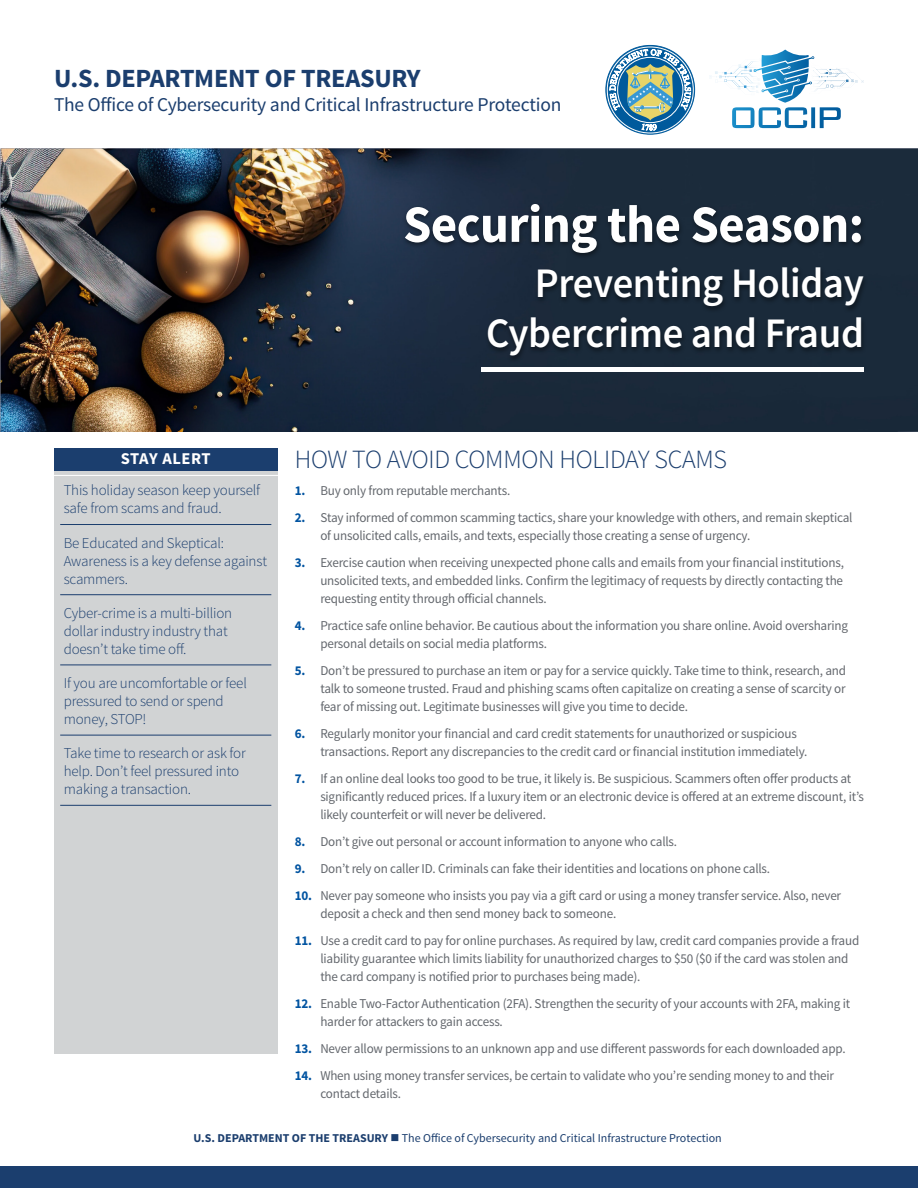
<style>
.page{position:relative;width:918px;height:1188px;background:#fff}
.page>*{position:absolute;margin:0;border:0;box-sizing:border-box;transform-origin:0 0}
.H1__Big_Titles{font:700 52.5px "Source Sans Pro";letter-spacing:-.01em;color:#fff}
.H1__Big_Titles-2{font:600 42px/49.5px "Source Sans Pro";letter-spacing:-.01em;color:#fff;text-align:right}
.H3__Subheading_1{font:300 26.25px "Source Sans Pro";letter-spacing:-.01em;color:#1b3e6e}
.t1{font:700 26.25px "Source Sans Pro";letter-spacing:-.01em;color:#1b3e6e}
.t2{font:19.5px "Source Sans Pro";letter-spacing:-.01em;color:#1b3e6e}
.Sidebar_front{font:700 16.5px "Source Sans Pro";letter-spacing:.02em;color:#fff}
.Sidebar_front-2{font:300 15px/18px "Source Sans Pro";letter-spacing:-.01em;color:#1b3e6e}
.t3{font:13.5px/18px "Source Sans Pro";letter-spacing:-.015em;color:#63676d}
.t4{font:12px "Source Sans Pro";color:#1b3e6e}
.s1{font-weight:700;color:#0254a1}
.s2{font-weight:700}
</style>
<div class="page">
<div style="left:0;top:1166px;width:918px;height:22px;background:#1b3e6e"></div>
<img style="left:0;top:148px;width:918px;height:284px">
<svg style="left:610px;top:49px;width:81px;height:82px"></svg>
<svg style="left:710px;top:50px;width:154px;height:78px"></svg>
<div style="left:482px;top:367px;width:382px;height:5px;background:#fff"></div>
<div style="left:54px;top:466px;width:224px;height:588px;background:#d1d3d4"></div>
<hr style="left:60px;top:524px;width:211px;height:1px;background:#1b3e6e">
<hr style="left:60px;top:594px;width:211px;height:1px;background:#1b3e6e">
<hr style="left:60px;top:665px;width:211px;height:1px;background:#1b3e6e">
<hr style="left:60px;top:735px;width:211px;height:1px;background:#1b3e6e">
<hr style="left:60px;top:805px;width:211px;height:1px;background:#1b3e6e">
<div style="left:54px;top:448px;width:224px;height:22px;background:#1b3e6e"></div>
<hr style="left:50px;top:475px;width:231px;height:1px;background:#fff">
<div style="left:402px;top:202px;width:466px;height:161px;background:#000;opacity:.45"></div>
<p class="t1" style="left:54px;top:61px;width:368px">U.S. DEPARTMENT OF TREASURY</p>
<p class="t2" style="left:54px;top:92px;width:509px">The Office of Cybersecurity and Critical Infrastructure Protection</p>
<p class="H1__Big_Titles" style="left:403px;top:191px;width:462px">Securing the Season:</p>
<p class="H1__Big_Titles-2" style="left:486px;top:260px;width:379px">Preventing Holiday<br>Cybercrime and Fraud</p>
<p class="Sidebar_front" style="left:121px;top:448px;width:92px">STAY ALERT</p>
<p class="Sidebar_front-2" style="left:64px;top:482px;width:198px">This holiday season keep yourself safe from scams and fraud.</p>
<p class="Sidebar_front-2" style="left:64px;top:534px;width:205px">Be Educated and Skeptical:<br>Awareness is a key defense against scammers.</p>
<p class="Sidebar_front-2" style="left:64px;top:604px;width:170px">Cyber-crime is a multi-billion dollar industry industry that doesn’t take time off.</p>
<p class="Sidebar_front-2" style="left:64px;top:674px;width:185px">If you are uncomfortable or feel pressured to send or spend money, STOP!</p>
<p class="Sidebar_front-2" style="left:64px;top:744px;width:184px">Take time to research or ask for help. Don’t feel pressured into making a transaction.</p>
<p class="H3__Subheading_1" style="left:295px;top:443px;width:434px">HOW TO AVOID COMMON HOLIDAY SCAMS</p>
<p class="t3" style="left:295px;top:482px;width:217px"><span class="s1">1.</span> Buy only from reputable merchants.</p>
<p class="t3" style="left:320px;top:509px;width:534px;text-indent:-26px"><span class="s1">2.</span> Stay informed of common scamming tactics, share your knowledge with others, and remain skeptical of unsolicited calls, emails, and texts, especially those creating a sense of urgency.</p>
<p class="t3" style="left:320px;top:554px;width:525px;text-align:justify;text-indent:-26px"><span class="s1">3.</span> Exercise caution when receiving unexpected phone calls and emails from your financial institutions, unsolicited texts, and embedded links. Confirm the legitimacy of requests by directly contacting the requesting entity through official channels.</p>
<p class="t3" style="left:320px;top:617px;width:529px;text-indent:-26px"><span class="s1">4.</span> Practice safe online behavior. Be cautious about the information you share online. Avoid oversharing personal details on social media platforms.</p>
<p class="t3" style="left:320px;top:662px;width:527px;text-align:justify;text-indent:-26px"><span class="s1">5.</span> Don’t be pressured to purchase an item or pay for a service quickly. Take time to think, research, and talk to someone trusted. Fraud and phishing scams often capitalize on creating a sense of scarcity or fear of missing out. Legitimate businesses will give you time to decide.</p>
<p class="t3" style="left:320px;top:725px;width:489px;text-indent:-26px"><span class="s1">6.</span> Regularly monitor your financial and card credit statements for unauthorized or suspicious transactions. Report any discrepancies to the credit card or financial institution immediately.</p>
<p class="t3" style="left:320px;top:770px;width:545px;text-indent:-26px"><span class="s1">7.</span> If an online deal looks too good to be true, it likely is. Be suspicious. Scammers often offer products at significantly reduced prices. If a luxury item or an electronic device is offered at an extreme discount, it’s likely counterfeit or will never be delivered.</p>
<p class="t3" style="left:295px;top:833px;width:384px"><span class="s1">8.</span> Don’t give out personal or account information to anyone who calls.</p>
<p class="t3" style="left:295px;top:860px;width:477px"><span class="s1">9.</span> Don’t rely on caller ID. Criminals can fake their identities and locations on phone calls.</p>
<p class="t3" style="left:320px;top:887px;width:522px;text-indent:-26px"><span class="s1">10.</span> Never pay someone who insists you pay via a gift card or using a money transfer service. Also, never deposit a check and then send money back to someone.</p>
<p class="t3" style="left:320px;top:932px;width:541px;text-indent:-26px"><span class="s1">11.</span> Use a credit card to pay for online purchases. As required by law, credit card companies provide a fraud liability guarantee which limits liability for unauthorized charges to $50 ($0 if the card was stolen and the card company is notified prior to purchases being made).</p>
<p class="t3" style="left:320px;top:995px;width:531px;text-indent:-26px"><span class="s1">12.</span> Enable Two-Factor Authentication (2FA). Strengthen the security of your accounts with 2FA, making it harder for attackers to gain access.</p>
<p class="t3" style="left:295px;top:1040px;width:552px"><span class="s1">13.</span> Never allow permissions to an unknown app and use different passwords for each downloaded app.</p>
<p class="t3" style="left:320px;top:1067px;width:515px;text-indent:-26px"><span class="s1">14.</span> When using money transfer services, be certain to validate who you’re sending money to and their contact details.</p>
<p class="t4" style="left:194px;top:1131px;width:530px"><span class="s2">U.S. DEPARTMENT OF THE TREASURY</span> ■ The Office of Cybersecurity and Critical Infrastructure Protection</p>
</div>
